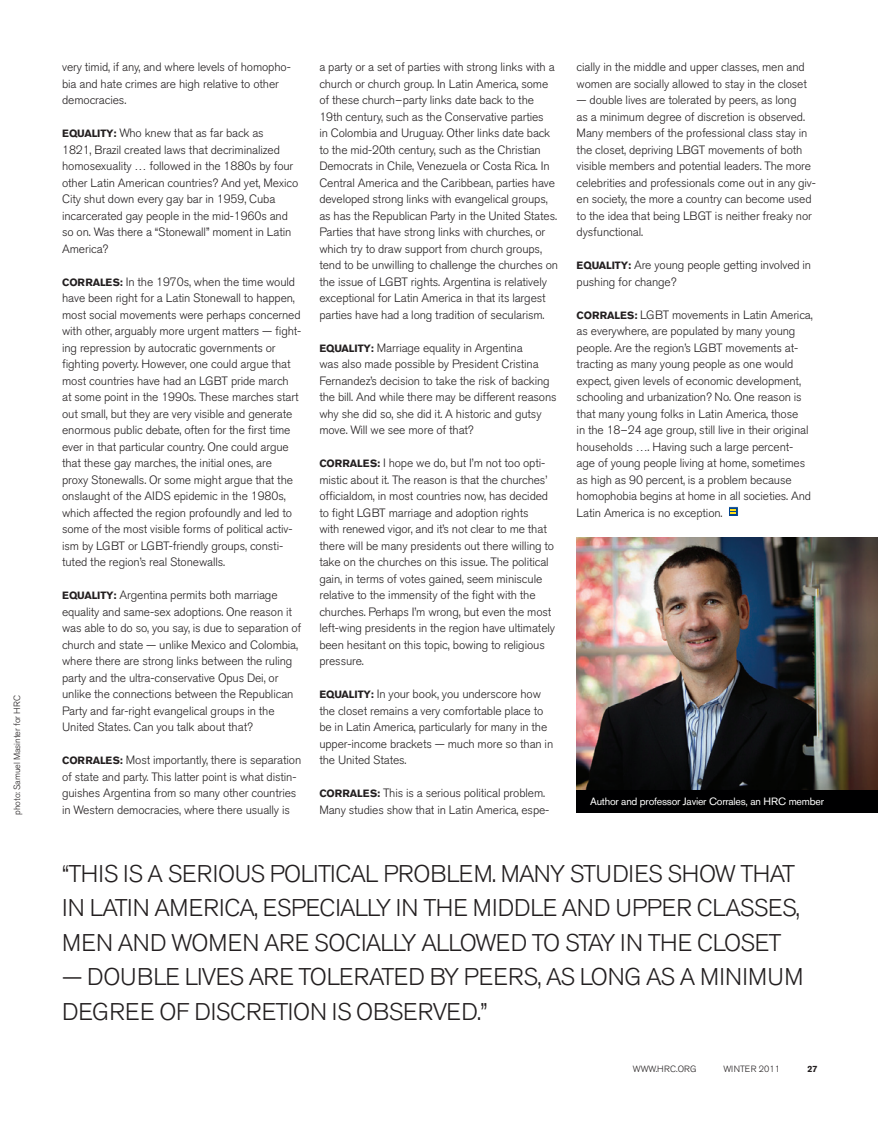
<style>
.page{position:relative;width:878px;height:1134px;background:#fff}
.page>*{position:absolute;margin:0;border:0;box-sizing:border-box;transform-origin:0 0}
.interview_question{font:300 24px/34.5px "Akzidenz Grotesk BE";letter-spacing:-.01em;color:#231f20}
.Body_Copy{font:300 12px/16.5px "Akzidenz Grotesk BE";letter-spacing:-.01em;color:#231f20}
.Body_Copy-2{font:10.5px "Akzidenz Grotesk BE";letter-spacing:-.02em;color:#fff}
.Body_Copy-3{font:300 9px "Akzidenz Grotesk BE";letter-spacing:-.01em;color:#231f20}
.Body_Copy-4{font:300 9px "Akzidenz Grotesk BE";letter-spacing:.02em;color:#231f20}
.t1{font:700 9px "Akzidenz Grotesk BE";color:#231f20}
.s1{font-weight:700;font-size:10.5px}
</style>
<div class="page">
<div style="left:728px;top:507px;width:10px;height:10px;background:#02448d;border:1px solid #fff"></div>
<svg style="left:730px;top:509px;width:6px;height:5px"></svg>
<img style="left:576px;top:537px;width:302px;height:253px">
<div style="left:576px;top:790px;width:302px;height:23px;background:#000001"></div>
<p class="Body_Copy-3" style="left:12px;top:815px;width:121px;rotate:-90deg">photo: Samuel Masinter for HRC</p>
<p class="Body_Copy" style="left:62px;top:59px;width:230px">very timid, if any, and where levels of homopho&shy;bia and hate crimes are high relative to other democracies.</p>
<p class="Body_Copy" style="left:62px;top:125px;width:238px"><span class="s1">EQUALITY:</span> Who knew that as far back as<br>1821, Brazil created laws that decriminalized homosexuality … followed in the 1880s by four other Latin American countries? And yet, Mexico City shut down every gay bar in 1959, Cuba incarcerated gay people in the mid-1960s and so on. Was there a “Stonewall” moment in Latin America?</p>
<p class="Body_Copy" style="left:62px;top:273px;width:241px"><span class="s1">CORRALES:</span> In the 1970s, when the time would have been right for a Latin Stonewall to happen, most social movements were perhaps concerned with other, arguably more urgent matters — fight&shy;ing repression by autocratic governments or fighting poverty. However, one could argue that most countries have had an LGBT pride march<br>at some point in the 1990s. These marches start out small, but they are very visible and generate enormous public debate, often for the first time ever in that particular country. One could argue that these gay marches, the initial ones, are<br>proxy Stonewalls. Or some might argue that the onslaught of the AIDS epidemic in the 1980s, which affected the region profoundly and led to some of the most visible forms of political activ&shy;ism by LGBT or LGBT-friendly groups, consti&shy;tuted the region’s real Stonewalls.</p>
<p class="Body_Copy" style="left:62px;top:587px;width:241px"><span class="s1">EQUALITY:</span> Argentina permits both marriage equality and same-sex adoptions. One reason it was able to do so, you say, is due to separation of church and state — unlike Mexico and Colombia, where there are strong links between the ruling party and the ultra-conservative Opus Dei, or unlike the connections between the Republican Party and far-right evangelical groups in the United States. Can you talk about that?</p>
<p class="Body_Copy" style="left:62px;top:752px;width:241px"><span class="s1">CORRALES:</span> Most importantly, there is separation of state and party. This latter point is what distin&shy;guishes Argentina from so many other countries in Western democracies, where there usually is</p>
<p class="Body_Copy" style="left:319px;top:59px;width:240px">a party or a set of parties with strong links with a church or church group. In Latin America, some of these church–party links date back to the 19th century, such as the Conservative parties<br>in Colombia and Uruguay. Other links date back to the mid-20th century, such as the Christian Democrats in Chile, Venezuela or Costa Rica. In Central America and the Caribbean, parties have developed strong links with evangelical groups, as has the Republican Party in the United States.<br>Parties that have strong links with churches, or which try to draw support from church groups, tend to be unwilling to challenge the churches on the issue of LGBT rights. Argentina is relatively exceptional for Latin America in that its largest parties have had a long tradition of secularism.</p>
<p class="Body_Copy" style="left:319px;top:339px;width:239px"><span class="s1">EQUALITY:</span> Marriage equality in Argentina<br>was also made possible by President Cristina Fernandez’s decision to take the risk of backing the bill. And while there may be different reasons why she did so, she did it. A historic and gutsy move. Will we see more of that?</p>
<p class="Body_Copy" style="left:319px;top:455px;width:237px"><span class="s1">CORRALES:</span> I hope we do, but I’m not too opti&shy;mistic about it. The reason is that the churches’ officialdom, in most countries now, has decided to fight LGBT marriage and adoption rights<br>with renewed vigor, and it’s not clear to me that there will be many presidents out there willing to take on the churches on this issue. The political gain, in terms of votes gained, seem miniscule relative to the immensity of the fight with the churches. Perhaps I’m wrong, but even the most left-wing presidents in the region have ultimately been hesitant on this topic, bowing to religious pressure.</p>
<p class="Body_Copy" style="left:319px;top:686px;width:235px"><span class="s1">EQUALITY:</span> In your book, you underscore how the closet remains a very comfortable place to be in Latin America, particularly for many in the upper-income brackets — much more so than in the United States.</p>
<p class="Body_Copy" style="left:319px;top:785px;width:231px"><span class="s1">CORRALES:</span> This is a serious political problem.<br>Many studies show that in Latin America, espe-</p>
<p class="Body_Copy" style="left:576px;top:59px;width:232px">cially in the middle and upper classes, men and women are socially allowed to stay in the closet</p>
<p class="Body_Copy" style="left:576px;top:92px;width:241px">— double lives are tolerated by peers, as long<br>as a minimum degree of discretion is observed.<br>Many members of the professional class stay in the closet, depriving LBGT movements of both visible members and potential leaders. The more celebrities and professionals come out in any giv&shy;en society, the more a country can become used to the idea that being LBGT is neither freaky nor dysfunctional.</p>
<p class="Body_Copy" style="left:576px;top:257px;width:236px"><span class="s1">EQUALITY:</span> Are young people getting involved in pushing for change?</p>
<p class="Body_Copy" style="left:576px;top:306px;width:238px"><span class="s1">CORRALES:</span> LGBT movements in Latin America, as everywhere, are populated by many young people. Are the region’s LGBT movements at&shy;tracting as many young people as one would expect, given levels of economic development, schooling and urbanization? No. One reason is that many young folks in Latin America, those<br>in the 18–24 age group, still live in their original households …. Having such a large percent&shy;age of young people living at home, sometimes as high as 90 percent, is a problem because homophobia begins at home in all societies. And Latin America is no exception.</p>
<p class="Body_Copy-2" style="left:590px;top:795px;width:235px">Author and professor Javier Corrales, an HRC member</p>
<p class="interview_question" style="left:62px;top:857px;width:739px">“THIS IS A SERIOUS POLITICAL PROBLEM. MANY STUDIES SHOW THAT<br>IN LATIN AMERICA, ESPECIALLY IN THE MIDDLE AND UPPER CLASSES,<br>MEN AND WOMEN ARE SOCIALLY ALLOWED TO STAY IN THE CLOSET</p>
<p class="interview_question" style="left:62px;top:960px;width:742px">— DOUBLE LIVES ARE TOLERATED BY PEERS, AS LONG AS A MINIMUM<br>DEGREE OF DISCRETION IS OBSERVED.”</p>
<p class="Body_Copy-4" style="left:633px;top:1064px;width:65px">WWW.HRC.ORG</p>
<p class="Body_Copy-3" style="left:723px;top:1064px;width:58px">WINTER 2011</p>
<p class="t1" style="left:807px;top:1064px;width:12px">27</p>
</div>
